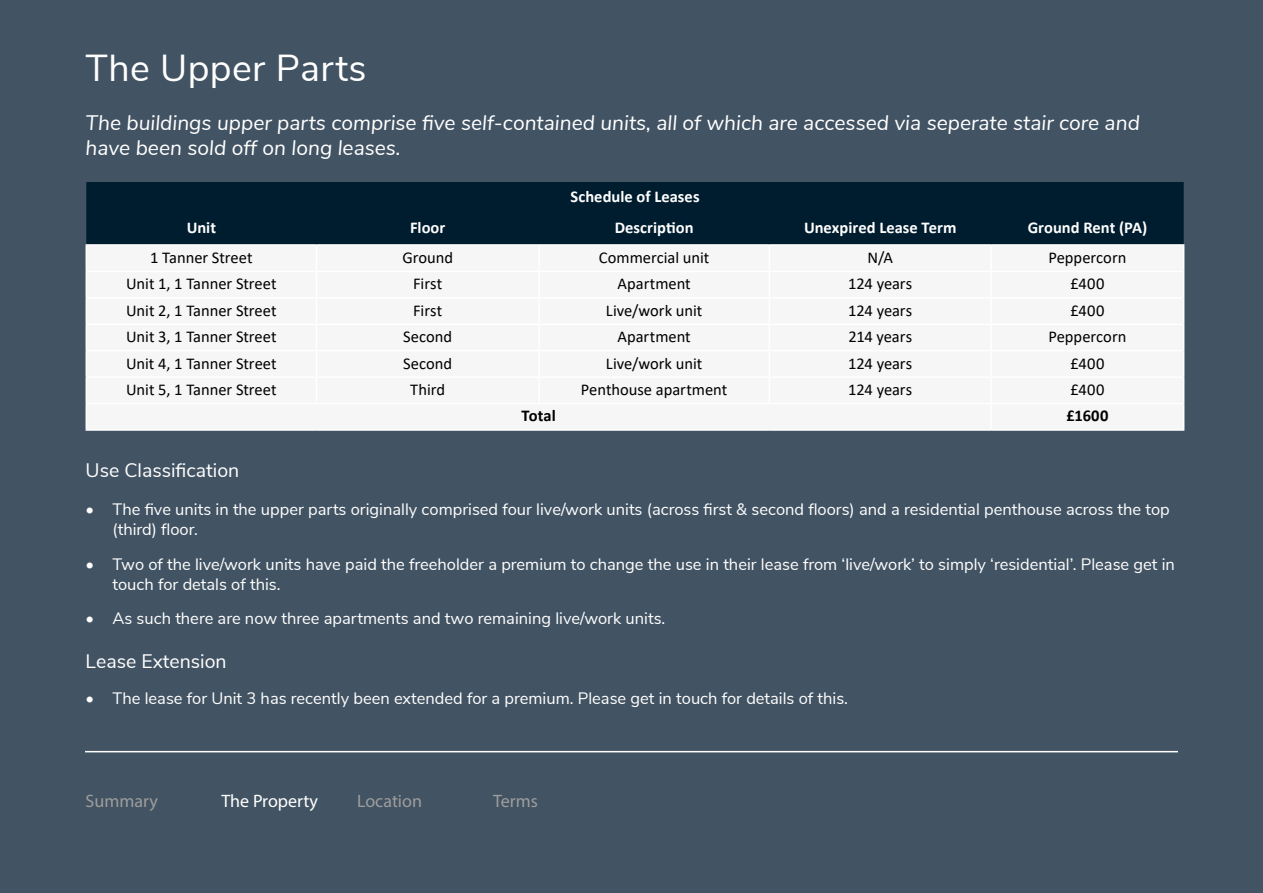
<style>
.page{position:relative;width:1263px;height:893px;background:#425363}
.page>*{position:absolute;margin:0;border:0;box-sizing:border-box;transform-origin:0 0}
.t1{font:37.5px "Nunito Sans";letter-spacing:.01em;color:#fff}
.t2{font:italic 21px/25.2px "Nunito Sans";color:#fff}
.t3{font:19.5px "Nunito Sans";color:#fff}
.t4{font:18px "Myriad Pro";color:#9d9d9c}
.t5{font:18px "Myriad Pro";color:#fff}
.t6{font:16.5px/19.8px "Nunito Sans";color:#fff}
.t7{font:16.5px "Calibri";letter-spacing:-.005em;color:#000}
.t8{font:700 16.5px "Calibri";color:#fff}
.t9{font:700 16.5px "Calibri";letter-spacing:.005em;color:#000}
</style>
<div class="page">
<hr style="left:85px;top:751px;width:1093px;height:1px;background:#fff">
<div style="left:86px;top:182px;width:1098px;height:62px;background:#001d2f"></div>
<div style="left:87px;top:246px;width:1096px;height:183px;background:#f6f6f6"></div>
<hr style="left:86px;top:244px;width:230px;height:2px;background:#fff">
<hr style="left:316px;top:244px;width:223px;height:2px;background:#fff">
<hr style="left:539px;top:244px;width:230px;height:2px;background:#fff">
<hr style="left:538px;top:246px;width:2px;height:25px;background:#fff">
<hr style="left:769px;top:244px;width:222px;height:2px;background:#fff">
<hr style="left:991px;top:244px;width:193px;height:2px;background:#fff">
<hr style="left:990px;top:246px;width:2px;height:25px;background:#fff">
<hr style="left:86px;top:271px;width:230px;height:1px;background:#fff">
<hr style="left:316px;top:271px;width:223px;height:1px;background:#fff">
<hr style="left:539px;top:271px;width:230px;height:1px;background:#fff">
<hr style="left:538px;top:272px;width:2px;height:25px;background:#fff">
<hr style="left:769px;top:271px;width:222px;height:1px;background:#fff">
<hr style="left:991px;top:271px;width:193px;height:1px;background:#fff">
<hr style="left:990px;top:272px;width:2px;height:25px;background:#fff">
<hr style="left:86px;top:297px;width:230px;height:2px;background:#fff">
<hr style="left:316px;top:297px;width:223px;height:2px;background:#fff">
<hr style="left:539px;top:297px;width:230px;height:2px;background:#fff">
<hr style="left:538px;top:299px;width:2px;height:24px;background:#fff">
<hr style="left:769px;top:297px;width:222px;height:2px;background:#fff">
<hr style="left:991px;top:297px;width:193px;height:2px;background:#fff">
<hr style="left:990px;top:299px;width:2px;height:24px;background:#fff">
<hr style="left:86px;top:323px;width:230px;height:2px;background:#fff">
<hr style="left:316px;top:323px;width:223px;height:2px;background:#fff">
<hr style="left:539px;top:323px;width:230px;height:2px;background:#fff">
<hr style="left:538px;top:325px;width:2px;height:25px;background:#fff">
<hr style="left:769px;top:323px;width:222px;height:2px;background:#fff">
<hr style="left:991px;top:323px;width:193px;height:2px;background:#fff">
<hr style="left:990px;top:325px;width:2px;height:25px;background:#fff">
<hr style="left:86px;top:350px;width:230px;height:1px;background:#fff">
<hr style="left:316px;top:350px;width:223px;height:1px;background:#fff">
<hr style="left:539px;top:350px;width:230px;height:1px;background:#fff">
<hr style="left:538px;top:351px;width:2px;height:25px;background:#fff">
<hr style="left:769px;top:350px;width:222px;height:1px;background:#fff">
<hr style="left:991px;top:350px;width:193px;height:1px;background:#fff">
<hr style="left:990px;top:351px;width:2px;height:25px;background:#fff">
<hr style="left:86px;top:376px;width:230px;height:2px;background:#fff">
<hr style="left:316px;top:376px;width:223px;height:2px;background:#fff">
<svg style="left:316px;top:246px;width:1px;height:157px"></svg>
<hr style="left:539px;top:376px;width:230px;height:2px;background:#fff">
<hr style="left:538px;top:378px;width:2px;height:25px;background:#fff">
<hr style="left:769px;top:376px;width:222px;height:2px;background:#fff">
<svg style="left:769px;top:246px;width:1px;height:157px"></svg>
<hr style="left:991px;top:376px;width:193px;height:2px;background:#fff">
<hr style="left:990px;top:378px;width:2px;height:25px;background:#fff">
<hr style="left:86px;top:403px;width:230px;height:1px;background:#fff">
<svg style="left:86px;top:246px;width:1px;height:183px"></svg>
<hr style="left:316px;top:403px;width:223px;height:1px;background:#fff">
<hr style="left:539px;top:403px;width:230px;height:1px;background:#fff">
<hr style="left:769px;top:403px;width:222px;height:1px;background:#fff">
<hr style="left:991px;top:403px;width:193px;height:1px;background:#fff">
<hr style="left:990px;top:404px;width:2px;height:25px;background:#fff">
<svg style="left:1183px;top:246px;width:1px;height:183px"></svg>
<hr style="left:86px;top:429px;width:230px;height:2px;background:#fff">
<hr style="left:316px;top:429px;width:223px;height:2px;background:#fff">
<hr style="left:539px;top:429px;width:230px;height:2px;background:#fff">
<hr style="left:769px;top:429px;width:222px;height:2px;background:#fff">
<hr style="left:991px;top:429px;width:193px;height:2px;background:#fff">
<h1 class="t1" style="left:86px;top:41px;width:282px">The Upper Parts</h1>
<p class="t2" style="left:86px;top:109px;width:1056px">The buildings upper parts comprise five self-contained units, all of which are accessed via seperate stair core and have been sold off on long leases.</p>
<p class="t8" style="left:570px;top:185px;width:131px">Schedule of Leases</p>
<p class="t8" style="left:187px;top:216px;width:31px">Unit</p>
<p class="t8" style="left:410px;top:216px;width:37px">Floor</p>
<p class="t8" style="left:615px;top:216px;width:80px">Description</p>
<p class="t8" style="left:804px;top:216px;width:154px">Unexpired Lease Term</p>
<p class="t8" style="left:1028px;top:216px;width:121px">Ground Rent (PA)</p>
<p class="t7" style="left:150px;top:246px;width:104px">1 Tanner Street</p>
<p class="t7" style="left:402px;top:246px;width:52px">Ground</p>
<p class="t7" style="left:599px;top:246px;width:112px">Commercial unit</p>
<p class="t7" style="left:867px;top:246px;width:27px">N/A</p>
<p class="t7" style="left:1048px;top:246px;width:79px">Peppercorn</p>
<p class="t7" style="left:126px;top:272px;width:152px">Unit 1, 1 Tanner Street</p>
<p class="t7" style="left:413px;top:272px;width:31px">First</p>
<p class="t7" style="left:618px;top:272px;width:75px">Apartment</p>
<p class="t7" style="left:848px;top:272px;width:66px">124 years</p>
<p class="t7" style="left:1070px;top:272px;width:35px">£400</p>
<p class="t7" style="left:126px;top:299px;width:152px">Unit 2, 1 Tanner Street</p>
<p class="t7" style="left:413px;top:299px;width:31px">First</p>
<p class="t7" style="left:606px;top:299px;width:98px">Live/work unit</p>
<p class="t7" style="left:848px;top:299px;width:66px">124 years</p>
<p class="t7" style="left:1070px;top:299px;width:35px">£400</p>
<p class="t7" style="left:126px;top:325px;width:152px">Unit 3, 1 Tanner Street</p>
<p class="t7" style="left:403px;top:325px;width:50px">Second</p>
<p class="t7" style="left:617px;top:325px;width:75px">Apartment</p>
<p class="t7" style="left:848px;top:325px;width:65px">214 years</p>
<p class="t7" style="left:1048px;top:325px;width:79px">Peppercorn</p>
<p class="t7" style="left:126px;top:352px;width:152px">Unit 4, 1 Tanner Street</p>
<p class="t7" style="left:403px;top:352px;width:50px">Second</p>
<p class="t7" style="left:606px;top:352px;width:98px">Live/work unit</p>
<p class="t7" style="left:848px;top:352px;width:66px">124 years</p>
<p class="t7" style="left:1070px;top:352px;width:35px">£400</p>
<p class="t7" style="left:126px;top:378px;width:152px">Unit 5, 1 Tanner Street</p>
<p class="t7" style="left:410px;top:378px;width:36px">Third</p>
<p class="t7" style="left:581px;top:378px;width:148px">Penthouse apartment</p>
<p class="t7" style="left:848px;top:378px;width:66px">124 years</p>
<p class="t7" style="left:1070px;top:378px;width:35px">£400</p>
<p class="t9" style="left:522px;top:404px;width:36px">Total</p>
<p class="t9" style="left:1066px;top:404px;width:43px">£1600</p>
<p class="t3" style="left:86px;top:456px;width:155px">Use Classification</p>
<p class="t6" style="left:113px;top:499px;width:1059px;text-indent:-27px">• The five units in the upper parts originally comprised four live/work units (across first &amp; second floors) and a residential penthouse across the top (third) floor.</p>
<p class="t6" style="left:113px;top:553px;width:1064px;text-indent:-27px">• Two of the live/work units have paid the freeholder a premium to change the use in their lease from ‘live/work’ to simply ‘residential’. Please get in touch for detals of this.</p>
<p class="t6" style="left:86px;top:608px;width:581px">• As such there are now three apartments and two remaining live/work units.</p>
<p class="t3" style="left:86px;top:647px;width:143px">Lease Extension</p>
<p class="t6" style="left:86px;top:687px;width:764px">• The lease for Unit 3 has recently been extended for a premium. Please get in touch for details of this.</p>
<p class="t4" style="left:86px;top:790px;width:74px">Summary</p>
<p class="t5" style="left:221px;top:790px;width:98px">The Property</p>
<p class="t4" style="left:357px;top:790px;width:66px">Location</p>
<p class="t4" style="left:493px;top:790px;width:46px">Terms</p>
</div>
